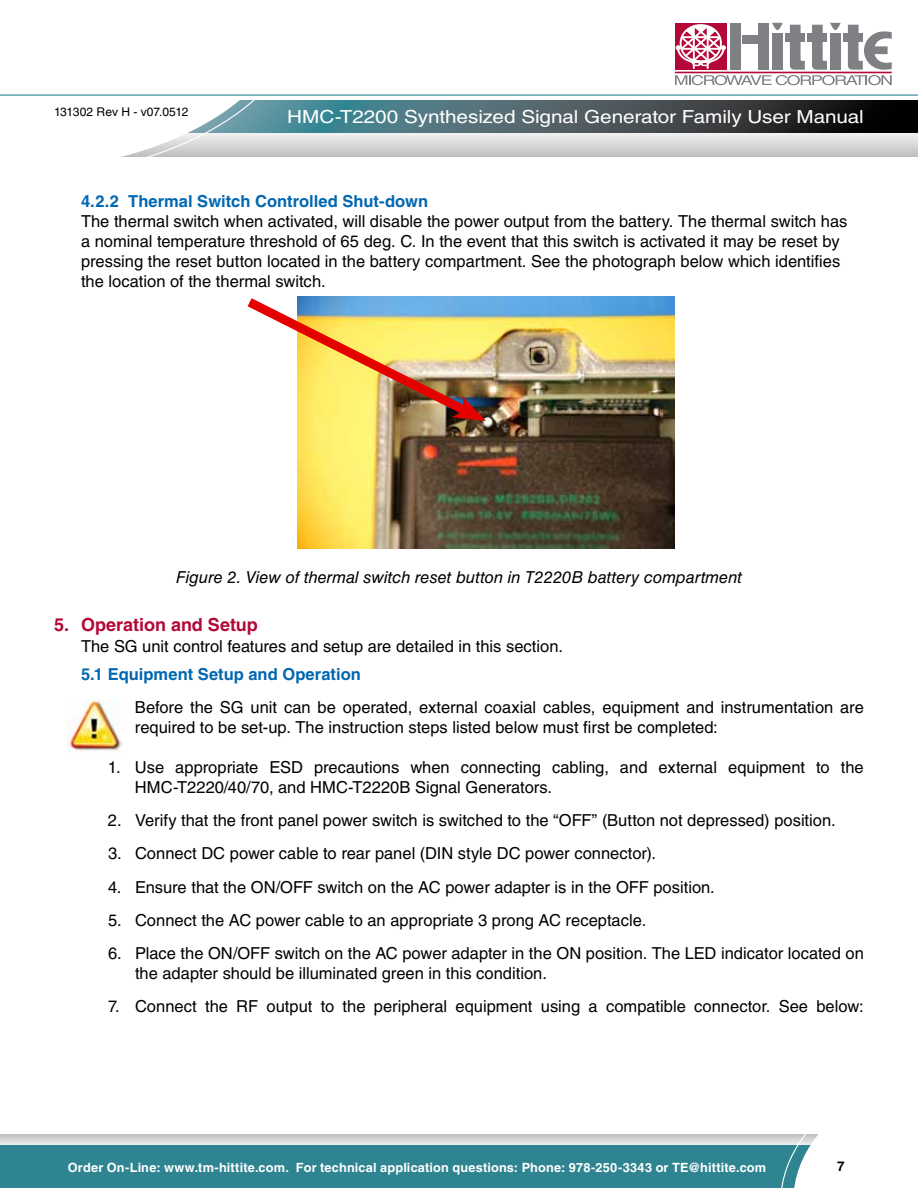
<style>
.page{position:relative;width:918px;height:1188px;background:#fff}
.page>*{position:absolute;margin:0;border:0;box-sizing:border-box;transform-origin:0 0}
.t1{font:18px "Helvetica LT Std";letter-spacing:-.005em;color:#fff;scale:1.15 1}
.t2{font:700 18px "Helvetica LT Std";color:#b30838}
.t3{font:16.5px/19.8px "Helvetica LT Std";color:#000}
.t4{font:700 16.5px "Helvetica LT Std";color:#0067b1}
.t5{font:italic 16.5px "Helvetica LT Std";letter-spacing:-.005em;color:#000}
.t6{font:700 13.5px "Helvetica LT Std";color:#000}
.t7{font:700 12.75px "Helvetica LT Std";letter-spacing:.01em;color:#fff}
.t8{font:12px "Helvetica LT Std";letter-spacing:-.005em;color:#000}
</style>
<div class="page">
<svg style="left:302px;top:100px;width:616px;height:56px;background:#d1d3d4"></svg>
<svg style="left:0;top:1134px;width:780px;height:12px;background:#c6ced1"></svg>
<svg style="left:302px;top:101px;width:616px;height:32px;background:#3b4f54"></svg>
<div style="left:0;top:1146px;width:918px;height:42px;background:#2e8491"></div>
<svg style="left:121px;top:100px;width:181px;height:57px"></svg>
<svg style="left:780px;top:1134px;width:138px;height:54px"></svg>
<hr style="left:0;top:94px;width:918px;height:2px;background:#2e8491">
<svg style="left:675px;top:23px;width:217px;height:62px"></svg>
<div style="left:844px;top:33px;width:19px;height:9px;background:#7e8083"></div>
<img style="left:298px;top:297px;width:376px;height:252px">
<img style="left:247px;top:296px;width:239px;height:129px">
<img style="left:68px;top:700px;width:54px;height:52px">
<p class="t8" style="left:54px;top:105px;width:136px">131302 Rev H - v07.0512</p>
<p class="t1" style="left:287px;top:106px;width:503px">HMC-T2200 Synthesized Signal Generator Family User Manual</p>
<p class="t4" style="left:81px;top:192px;width:349px">4.2.2 Thermal Switch Controlled Shut-down</p>
<p class="t3" style="left:81px;top:211px;width:768px">The thermal switch when activated, will disable the power output from the battery. The thermal switch has a nominal temperature threshold of 65 deg. C. In the event that this switch is activated it may be reset by pressing the reset button located in the battery compartment. See the photograph below which identifies the location of the thermal switch.</p>
<p class="t5" style="left:176px;top:568px;width:568px">Figure 2. View of thermal switch reset button in T2220B battery compartment</p>
<p class="t2" style="left:54px;top:614px;width:205px">5. Operation and Setup</p>
<p class="t3" style="left:81px;top:636px;width:484px">The SG unit control features and setup are detailed in this section.</p>
<p class="t4" style="left:81px;top:664px;width:281px">5.1 Equipment Setup and Operation</p>
<p class="t3" style="left:135px;top:697px;width:730px">Before the SG unit can be operated, external coaxial cables, equipment and instrumentation are required to be set-up. The instruction steps listed below must first be completed:</p>
<p class="t3" style="left:135px;top:757px;width:730px;text-indent:-27px">1. Use appropriate ESD precautions when connecting cabling, and external equipment to the<br>HMC-T2220/40/70, and HMC-T2220B Signal Generators.</p>
<p class="t3" style="left:108px;top:810px;width:729px">2. Verify that the front panel power switch is switched to the “OFF” (Button not depressed) position.</p>
<p class="t3" style="left:108px;top:844px;width:550px">3. Connect DC power cable to rear panel (DIN style DC power connector).</p>
<p class="t3" style="left:108px;top:877px;width:608px">4. Ensure that the ON/OFF switch on the AC power adapter is in the OFF position.</p>
<p class="t3" style="left:108px;top:910px;width:540px">5. Connect the AC power cable to an appropriate 3 prong AC receptacle.</p>
<p class="t3" style="left:135px;top:944px;width:730px;text-indent:-27px">6. Place the ON/OFF switch on the AC power adapter in the ON position. The LED indicator located on the adapter should be illuminated green in this condition.</p>
<p class="t3" style="left:108px;top:997px;width:757px">7. Connect the RF output to the peripheral equipment using a compatible connector. See below:</p>
<p class="t7" style="left:68px;top:1159px;width:700px">Order On-Line: www.tm-hittite.com. For technical application questions: Phone: 978-250-3343 or TE@hittite.com</p>
<p class="t6" style="left:837px;top:1158px;width:9px">7</p>
</div>
